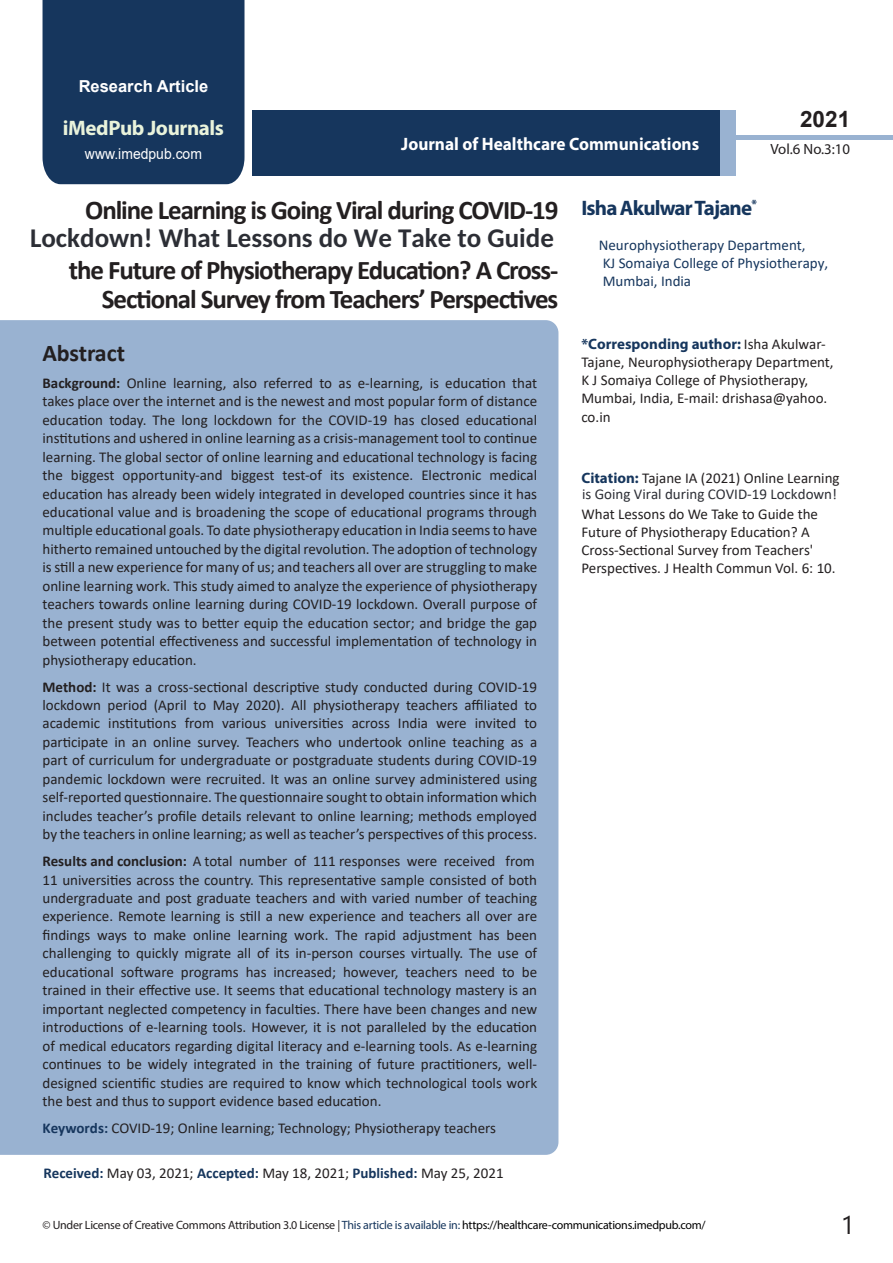
<style>
.page{position:relative;width:893px;height:1263px;background:#fff}
.page>*{position:absolute;margin:0;border:0;box-sizing:border-box;transform-origin:0 0}
.t1{font:700 27px/59.4px "Calibri";letter-spacing:-.04em;color:#231f20;text-align:right}
.t2{font:700 27px "Carlito";color:#2c2e35}
.t3{font:25.5px "Nirmala UI";color:#231f20}
.t4{font:700 24px "Calibri";letter-spacing:-.005em;color:#231f20}
.t5{font:700 22.5px "Arial";color:#231f20}
.t6{font:700 21px "Myriad Pro";letter-spacing:-.04em;color:#16365d}
.t7{font:700 21px "Myriad Pro";letter-spacing:-.02em;color:#e9f3db}
.t8{font:700 18px "Myriad Pro";color:#fff;scale:.96 1}
.t9{font:700 16.5px "Arial";color:#fff}
.t10{font:15px/18.5px "Calibri";color:#231f20;text-align:justify}
.t11{font:15px/18px "Calibri";color:#16365d}
.t12{font:15px "Calibri";color:#2c2e35}
.t13{font:700 15px "Myriad Pro";color:#16365d}
.t14{font:15px "Arial";color:#fff;scale:.93 1}
.t15{font:14.85px "Myriad Pro";color:#231f20}
.t16{font:12px "Myriad Pro";letter-spacing:-.02em;color:#231f20}
.s1{font-weight:700}
.s2{font-weight:700;color:#16365d}
.s3{font-family:"Calibri";font-weight:400;color:#231f20}
.s4{font-family:"Myriad Pro";font-weight:700;color:#16365d}
.s5{color:#16365d}
.s6{color:#000}
</style>
<div class="page">
<div style="left:43px;top:0;width:201px;height:184px;background:#16365d"></div>
<div style="left:252px;top:110px;width:469px;height:66px;background:#16365d"></div>
<div style="left:720px;top:110px;width:16px;height:66px;background:#99b2d1"></div>
<div style="left:736px;top:135px;width:157px;height:5px;background:#99b2d1"></div>
<div style="left:0;top:320px;width:558px;height:835px;background:#99b2d1"></div>
<p class="t9" style="left:79px;top:75px;width:131px">Research Article</p>
<h3 class="t7" style="left:63px;top:114px;width:163px">iMedPub Journals</h3>
<p class="t14" style="left:85px;top:143px;width:127px">www.imedpub.com</p>
<p class="t8" style="left:401px;top:132px;width:312px">Journal of Healthcare Communications</p>
<h3 class="t5" style="left:800px;top:104px;width:52px">2021</h3>
<p class="t15" style="left:770px;top:140px;width:81px">Vol.6 No.3:10</p>
<h1 class="t1" style="left:69px;top:180px;width:491px">Online Learning is Going Viral during COVID-19 the Future of Physiotherapy Education? A Cross-</h1>
<h1 class="t1" style="left:102px;top:269px;width:458px">Sectional Survey from Teachers’ Perspectives</h1>
<h1 class="t2" style="left:30px;top:227px;width:525px">Lockdown! What Lessons do We Take to Guide</h1>
<h3 class="t4" style="left:43px;top:336px;width:84px">Abstract</h3>
<p class="t10" style="left:43px;top:373px;width:496px"><span class="s1">Background:</span> Online learning, also referred to as e-learning, is education that takes place over the internet and is the newest and most popular form of distance education today. The long lockdown for the COVID-19 has closed educational institutions and ushered in online learning as a crisis-management tool to continue learning. The global sector of online learning and educational technology is facing the biggest opportunity-and biggest test-of its existence. Electronic medical education has already been widely integrated in developed countries since it has educational value and is broadening the scope of educational programs through multiple educational goals. To date physiotherapy education in India seems to have hitherto remained untouched by the digital revolution. The adoption of technology is still a new experience for many of us; and teachers all over are struggling to make online learning work. This study aimed to analyze the experience of physiotherapy teachers towards online learning during COVID-19 lockdown. Overall purpose of the present study was to better equip the education sector; and bridge the gap between potential effectiveness and successful implementation of technology in physiotherapy education.</p>
<p class="t10" style="left:43px;top:677px;width:496px"><span class="s1">Method:</span> It was a cross-sectional descriptive study conducted during COVID-19 lockdown period (April to May 2020). All physiotherapy teachers affiliated to academic institutions from various universities across India were invited to participate in an online survey. Teachers who undertook online teaching as a part of curriculum for undergraduate or postgraduate students during COVID-19 pandemic lockdown were recruited. It was an online survey administered using self-reported questionnaire. The questionnaire sought to obtain information which includes teacher’s profile details relevant to online learning; methods employed by the teachers in online learning; as well as teacher’s perspectives of this process.</p>
<p class="t10" style="left:43px;top:870px;width:496px">11 universities across the country. This representative sample consisted of both undergraduate and post graduate teachers and with varied number of teaching experience. Remote learning is still a new experience and teachers all over are findings ways to make online learning work. The rapid adjustment has been challenging to quickly migrate all of its in-person courses virtually. The use of educational software programs has increased; however, teachers need to be trained in their effective use. It seems that educational technology mastery is an important neglected competency in faculties. There have been changes and new introductions of e-learning tools. However, it is not paralleled by the education of medical educators regarding digital literacy and e-learning tools. As e-learning continues to be widely integrated in the training of future practitioners, well&shy;designed scientific studies are required to know which technological tools work the best and thus to support evidence based education.</p>
<p class="t10" style="left:43px;top:1118px;width:455px"><span class="s2">Keywords:</span> COVID-19; Online learning; Technology; Physiotherapy teachers</p>
<p class="t10" style="left:44px;top:1164px;width:462px"><span class="s2">Received:</span> May 03, 2021; <span class="s2">Accepted:</span> May 18, 2021; <span class="s2">Published:</span> May 25, 2021</p>
<p class="t10" style="left:43px;top:804px;width:466px"><span class="s2">Received:</span> April 15, 2021; <span class="s2">Accepted:</span> April 30, 2021; <span class="s2">Published:</span> May 07, 2021</p>
<p class="t10" style="left:43px;top:851px;width:494px"><span class="s1">Results and conclusion:</span> A total number of 111 responses were received from</p>
<h3 class="t6" style="left:581px;top:194px;width:177px">Isha Akulwar Tajane<sup>*</sup></h3>
<p class="t11" style="left:599px;top:236px;width:231px">Neurophysiotherapy Department,<br>KJ Somaiya College of Physiotherapy,<br>Mumbai, India</p>
<p class="t13" style="left:581px;top:334px;width:246px">*Corresponding author: <span class="s3">Isha Akulwar-</span></p>
<p class="t10" style="left:581px;top:352px;width:254px;text-align:left">Tajane, Neurophysiotherapy Department,<br>K J Somaiya College of Physiotherapy,<br>Mumbai, India, E-mail: drishasa@yahoo. co.in</p>
<p class="t10" style="left:581px;top:468px;width:260px"><span class="s4">Citation:</span> Tajane IA (2021) Online Learning</p>
<p class="t10" style="left:581px;top:504px;width:256px;line-height:18px;text-align:left">What Lessons do We Take to Guide the Future of Physiotherapy Education? A Cross-Sectional Survey from Teachers' Perspectives. J Health Commun Vol. 6: 10.</p>
<p class="t12" style="left:582px;top:484px;width:257px">is Going Viral during COVID-19 Lockdown!</p>
<p class="t16" style="left:43px;top:1218px;width:665px">© Under License of Creative Commons Attribution 3.0 License | <span class="s5">This article is available in:</span> <span class="s6">https://healthcare-communications.imedpub.com/</span></p>
<h2 class="t3" style="left:841px;top:1204px;width:15px">1</h2>
</div>
